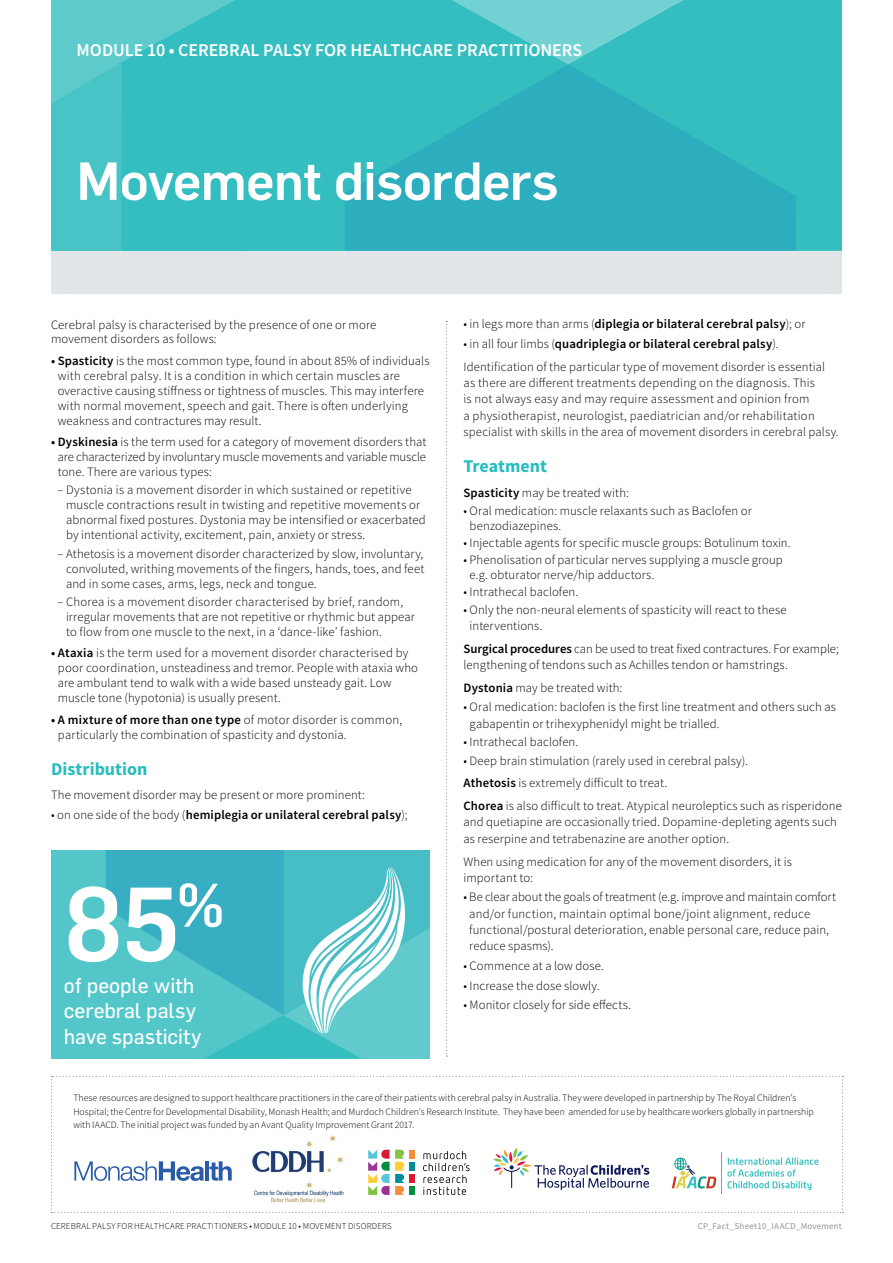
<style>
.page{position:relative;width:893px;height:1263px;background:#fff}
.page>*{position:absolute;margin:0;border:0;box-sizing:border-box;transform-origin:0 0}
.t1{font:500 102.75px "Flama";color:#fff}
.t2{font:500 52.5px "Flama";letter-spacing:-.01em;color:#fff}
.t3{font:21px/25.5px "Flama";color:#fff}
.t4{font:600 18px "Source Sans Pro";color:#fff}
.t5{font:700 18px "Source Sans Pro";color:#27bdbe}
.t6{font:300 12.75px/15px "Source Sans Pro";letter-spacing:.01em;color:#000}
.t7{font:600 12.75px "Source Sans Pro";letter-spacing:.01em;color:#000}
.t8{font:300 9.75px/13.5px "Source Sans Pro";letter-spacing:.005em;color:#000}
.t9{font:300 9px "Source Sans Pro";letter-spacing:.02em;color:#000}
.t10{font:9px "Source Sans Pro";letter-spacing:.025em;color:#939598}
.s1{font-weight:600}
.s2{font-weight:300}
</style>
<div class="page">
<div style="left:51px;top:0;width:70px;height:62px;background:#5dcbcc"></div>
<svg style="left:121px;top:0;width:721px;height:251px;background:#3bc0c1"></svg>
<svg style="left:345px;top:64px;width:451px;height:187px;background:#2fb3bf"></svg>
<svg style="left:345px;top:0;width:497px;height:64px;background:#43c2c4"></svg>
<svg style="left:51px;top:62px;width:294px;height:189px;background:#39bfc1"></svg>
<div style="left:51px;top:193px;width:70px;height:58px;background:#49c4c6"></div>
<div style="left:51px;top:850px;width:153px;height:209px;background:#52c6c8"></div>
<svg style="left:106px;top:850px;width:98px;height:165px;background:#44b9c5"></svg>
<div style="left:51px;top:251px;width:791px;height:42px;background:#e1e5e8"></div>
<svg style="left:446px;top:321px;width:1px;height:735px"></svg>
<svg style="left:204px;top:850px;width:225px;height:209px;background:#5dc4cc"></svg>
<svg style="left:51px;top:1076px;width:792px;height:137px"></svg>
<h3 class="t4" style="left:77px;top:38px;width:507px">MODULE 10 • CEREBRAL PALSY FOR HEALTHCARE PRACTITIONERS</h3>
<h2 class="t2" style="left:77px;top:143px;width:484px">Movement disorders</h2>
<p class="t6" style="left:51px;top:317px;width:327px">Cerebral palsy is characterised by the presence of one or more movement disorders as follows:</p>
<p class="t6" style="left:58px;top:353px;width:373px;text-indent:-7px"><span class="s1">• Spasticity</span> is the most common type, found in about 85% of individuals with cerebral palsy. It is a condition in which certain muscles are overactive causing stiffness or tightness of muscles. This may interfere with normal movement, speech and gait. There is often underlying weakness and contractures may result.</p>
<p class="t6" style="left:58px;top:434px;width:370px;text-align:justify;text-indent:-7px"><span class="s1">• Dyskinesia</span> is the term used for a category of movement disorders that are characterized by involuntary muscle movements and variable muscle tone. There are various types:</p>
<p class="t6" style="left:66px;top:483px;width:361px;text-indent:-9px">– Dystonia is a movement disorder in which sustained or repetitive muscle contractions result in twisting and repetitive movements or abnormal fixed postures. Dystonia may be intensified or exacerbated by intentional activity, excitement, pain, anxiety or stress.</p>
<p class="t6" style="left:66px;top:546px;width:360px;text-align:justify;text-indent:-9px">– Athetosis is a movement disorder characterized by slow, involuntary, convoluted, writhing movements of the fingers, hands, toes, and feet and in some cases, arms, legs, neck and tongue.</p>
<p class="t6" style="left:66px;top:594px;width:350px;text-indent:-9px">– Chorea is a movement disorder characterised by brief, random, irregular movements that are not repetitive or rhythmic but appear to flow from one muscle to the next, in a ‘dance-like’ fashion.</p>
<p class="t6" style="left:58px;top:645px;width:362px;text-indent:-7px"><span class="s1">• Ataxia</span> is the term used for a movement disorder characterised by poor coordination, unsteadiness and tremor. People with ataxia who are ambulant tend to walk with a wide based unsteady gait. Low muscle tone (hypotonia) is usually present.</p>
<p class="t6" style="left:58px;top:712px;width:346px;text-indent:-7px"><span class="s1">• A mixture of more than one type</span> of motor disorder is common, particularly the combination of spasticity and dystonia.</p>
<h3 class="t5" style="left:51px;top:756px;width:98px">Distribution</h3>
<p class="t6" style="left:51px;top:788px;width:315px">The movement disorder may be present or more prominent:</p>
<p class="t7" style="left:51px;top:806px;width:358px"><span class="s2">• on one side of the body (</span>hemiplegia or unilateral cerebral palsy<span class="s2">);</span></p>
<h1 class="t1" style="left:64px;top:850px;width:162px">85<sup>%</sup></h1>
<h3 class="t3" style="left:64px;top:972px;width:139px">of people with cerebral palsy have spasticity</h3>
<p class="t7" style="left:463px;top:316px;width:343px"><span class="s2">• in legs more than arms (</span>diplegia or bilateral cerebral palsy<span class="s2">); or</span></p>
<p class="t6" style="left:463px;top:332px;width:363px;line-height:22.8px">• in all four limbs (<span class="s1">quadriplegia or bilateral cerebral palsy</span>).<br>Identification of the particular type of movement disorder is essential</p>
<p class="t6" style="left:463px;top:375px;width:377px;line-height:16.4px">as there are different treatments depending on the diagnosis. This<br>is not always easy and may require assessment and opinion from<br>a physiotherapist, neurologist, paediatrician and/or rehabilitation specialist with skills in the area of movement disorders in cerebral palsy.</p>
<h3 class="t5" style="left:463px;top:454px;width:85px">Treatment</h3>
<p class="t6" style="left:463px;top:485px;width:167px"><span class="s1">Spasticity</span> may be treated with:</p>
<p class="t6" style="left:470px;top:503px;width:284px;text-indent:-6px">• Oral medication: muscle relaxants such as Baclofen or benzodiazepines.</p>
<p class="t6" style="left:463px;top:535px;width:329px">• Injectable agents for specific muscle groups: Botulinum toxin.</p>
<p class="t6" style="left:470px;top:553px;width:315px;text-indent:-6px">• Phenolisation of particular nerves supplying a muscle group e.g. obturator nerve/hip adductors.</p>
<p class="t6" style="left:463px;top:585px;width:116px">• Intrathecal baclofen.</p>
<p class="t6" style="left:470px;top:601px;width:318px;line-height:16.4px;text-indent:-6px">• Only the non-neural elements of spasticity will react to these interventions.</p>
<p class="t6" style="left:463px;top:640px;width:377px;line-height:16.4px"><span class="s1">Surgical procedures</span> can be used to treat fixed contractures. For example; lengthening of tendons such as Achilles tendon or hamstrings.</p>
<p class="t6" style="left:463px;top:680px;width:160px"><span class="s1">Dystonia</span> may be treated with:</p>
<p class="t6" style="left:470px;top:699px;width:368px;line-height:16.4px;text-indent:-6px">• Oral medication: baclofen is the first line treatment and others such as gabapentin or trihexyphenidyl might be trialled.</p>
<p class="t6" style="left:463px;top:734px;width:116px">• Intrathecal baclofen.</p>
<p class="t6" style="left:463px;top:749px;width:380px;line-height:22.8px">• Deep brain stimulation (rarely used in cerebral palsy).<br><span class="s1">Athetosis</span> is extremely difficult to treat.<br><span class="s1">Chorea</span> is also difficult to treat. Atypical neuroleptics such as risperidone</p>
<p class="t6" style="left:463px;top:814px;width:375px;line-height:16.4px">and quetiapine are occasionally tried. Dopamine-depleting agents such as reserpine and tetrabenazine are another option.</p>
<p class="t6" style="left:463px;top:853px;width:330px;line-height:16.4px">When using medication for any of the movement disorders, it is important to:</p>
<p class="t6" style="left:469px;top:889px;width:368px;line-height:16.4px;text-indent:-6px">• Be clear about the goals of treatment (e.g. improve and maintain comfort and/or function, maintain optimal bone/joint alignment, reduce functional/postural deterioration, enable personal care, reduce pain, reduce spasms).</p>
<p class="t6" style="left:463px;top:958px;width:142px">• Commence at a low dose.</p>
<p class="t6" style="left:463px;top:978px;width:137px">• Increase the dose slowly.</p>
<p class="t6" style="left:463px;top:997px;width:169px">• Monitor closely for side effects.</p>
<p class="t8" style="left:73px;top:1091px;width:742px">These resources are designed to support healthcare practitioners in the care of their patients with cerebral palsy in Australia. They were developed in partnership by The Royal Children’s<br>Hospital; the Centre for Developmental Disability, Monash Health; and Murdoch Children’s Research Institute. They have been amended for use by healthcare workers globally in partnership with IAACD. The initial project was funded by an Avant Quality Improvement Grant 2017.</p>
<p class="t9" style="left:51px;top:1220px;width:342px">CEREBRAL PALSY FOR HEALTHCARE PRACTITIONERS • MODULE 10 • MOVEMENT DISORDERS</p>
<p class="t10" style="left:698px;top:1220px;width:146px">CP_Fact_Sheet10_IAACD_Movement</p>
</div>
